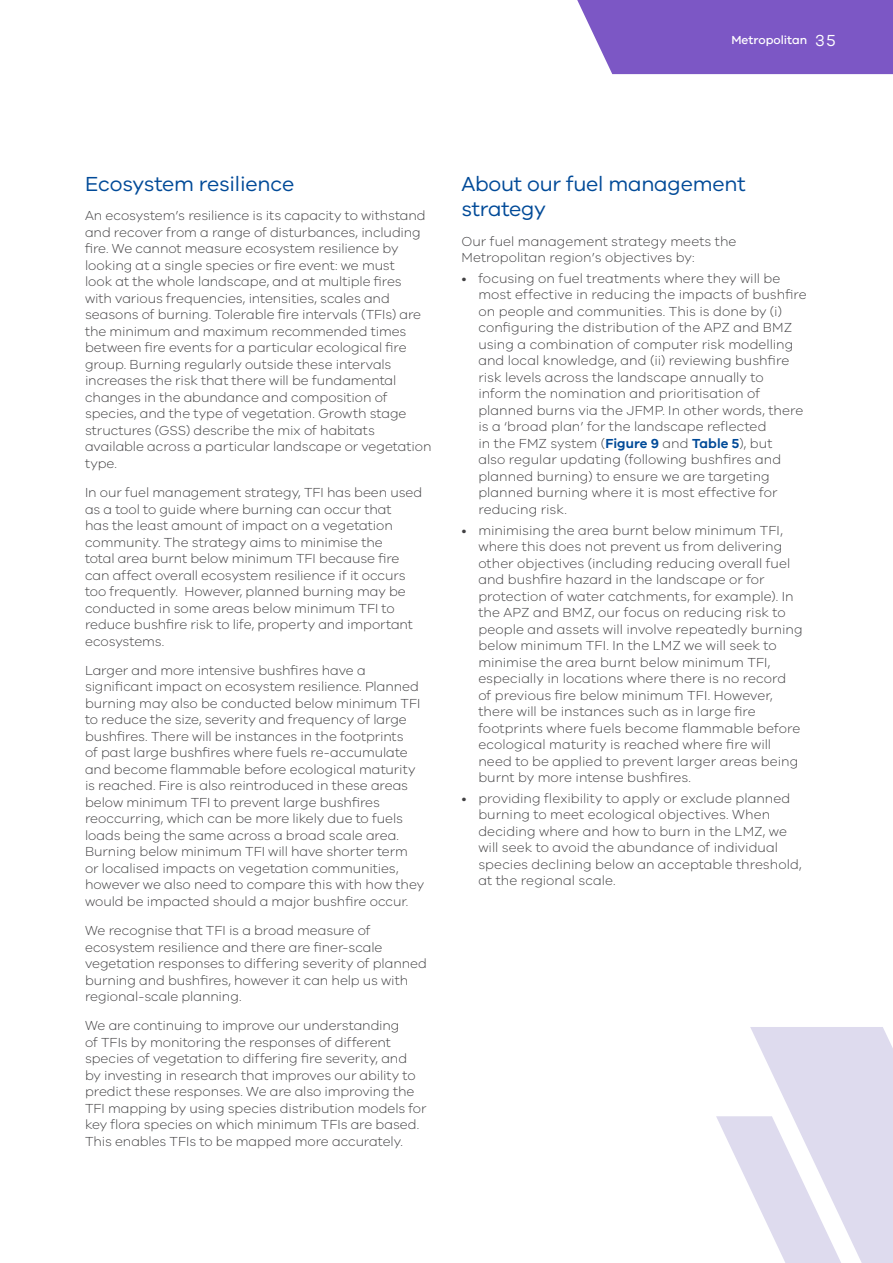
<style>
.page{position:relative;width:893px;height:1263px;background:#fff}
.page>*{position:absolute;margin:0;border:0;box-sizing:border-box;transform-origin:0 0}
.t1{font:21px/25.2px "VIC";letter-spacing:-.01em;color:#004a98}
.t2{font:300 13.5px/16.5px "VIC";letter-spacing:-.005em;color:#414042}
.t3{font:500 12px "VIC";color:#fff}
.s1{font-weight:400;font-size:16.5px}
.s2{font-weight:600;color:#004a98}
</style>
<div class="page">
<div style="left:577px;top:0;width:316px;height:74px;background:#7c57c5"></div>
<svg style="left:716px;top:1027px;width:177px;height:236px"></svg>
<p class="t3" style="left:731px;top:33px;width:106px">Metropolitan <span class="s1">35</span></p>
<h1 class="t1" style="left:85px;top:171px;width:211px">Ecosystem resilience</h1>
<p class="t2" style="left:85px;top:207px;width:348px">An ecosystem’s resilience is its capacity to withstand and recover from a range of disturbances, including fire. We cannot measure ecosystem resilience by looking at a single species or fire event: we must<br>look at the whole landscape, and at multiple fires with various frequencies, intensities, scales and seasons of burning. Tolerable fire intervals (TFIs) are the minimum and maximum recommended times between fire events for a particular ecological fire group. Burning regularly outside these intervals increases the risk that there will be fundamental changes in the abundance and composition of species, and the type of vegetation. Growth stage structures (GSS) describe the mix of habitats available across a particular landscape or vegetation type.</p>
<p class="t2" style="left:85px;top:484px;width:339px">In our fuel management strategy, TFI has been used as a tool to guide where burning can occur that<br>has the least amount of impact on a vegetation community. The strategy aims to minimise the<br>total area burnt below minimum TFI because fire can affect overall ecosystem resilience if it occurs too frequently. However, planned burning may be conducted in some areas below minimum TFI to reduce bushfire risk to life, property and important ecosystems.</p>
<p class="t2" style="left:85px;top:662px;width:341px">Larger and more intensive bushfires have a significant impact on ecosystem resilience. Planned burning may also be conducted below minimum TFI to reduce the size, severity and frequency of large bushfires. There will be instances in the footprints<br>of past large bushfires where fuels re-accumulate and become flammable before ecological maturity is reached. Fire is also reintroduced in these areas below minimum TFI to prevent large bushfires reoccurring, which can be more likely due to fuels loads being the same across a broad scale area.<br>Burning below minimum TFI will have shorter term or localised impacts on vegetation communities, however we also need to compare this with how they would be impacted should a major bushfire occur.</p>
<p class="t2" style="left:85px;top:922px;width:343px">We recognise that TFI is a broad measure of ecosystem resilience and there are finer-scale vegetation responses to differing severity of planned burning and bushfires, however it can help us with regional-scale planning.</p>
<p class="t2" style="left:85px;top:1017px;width:343px">We are continuing to improve our understanding<br>of TFIs by monitoring the responses of different species of vegetation to differing fire severity, and<br>by investing in research that improves our ability to predict these responses. We are also improving the TFI mapping by using species distribution models for key flora species on which minimum TFIs are based.<br>This enables TFIs to be mapped more accurately.</p>
<h1 class="t1" style="left:461px;top:171px;width:286px">About our fuel management strategy</h1>
<p class="t2" style="left:461px;top:232px;width:277px">Our fuel management strategy meets the<br>Metropolitan region’s objectives by:</p>
<p class="t2" style="left:478px;top:270px;width:330px;text-indent:-17px">• focusing on fuel treatments where they will be most effective in reducing the impacts of bushfire on people and communities. This is done by (i) configuring the distribution of the APZ and BMZ using a combination of computer risk modelling and local knowledge, and (ii) reviewing bushfire risk levels across the landscape annually to inform the nomination and prioritisation of planned burns via the JFMP. In other words, there is a ‘broad plan’ for the landscape reflected<br>in the FMZ system (<span class="s2">Figure 9</span> and <span class="s2">Table 5</span>), but<br>also regular updating (following bushfires and planned burning) to ensure we are targeting planned burning where it is most effective for reducing risk.</p>
<p class="t2" style="left:478px;top:521px;width:326px;text-indent:-17px">• minimising the area burnt below minimum TFI, where this does not prevent us from delivering other objectives (including reducing overall fuel and bushfire hazard in the landscape or for protection of water catchments, for example). In the APZ and BMZ, our focus on reducing risk to people and assets will involve repeatedly burning below minimum TFI. In the LMZ we will seek to minimise the area burnt below minimum TFI, especially in locations where there is no record of previous fire below minimum TFI. However, there will be instances such as in large fire footprints where fuels become flammable before ecological maturity is reached where fire will need to be applied to prevent larger areas being burnt by more intense bushfires.</p>
<p class="t2" style="left:478px;top:789px;width:325px;text-indent:-17px">• providing flexibility to apply or exclude planned burning to meet ecological objectives. When deciding where and how to burn in the LMZ, we will seek to avoid the abundance of individual species declining below an acceptable threshold, at the regional scale.</p>
</div>
